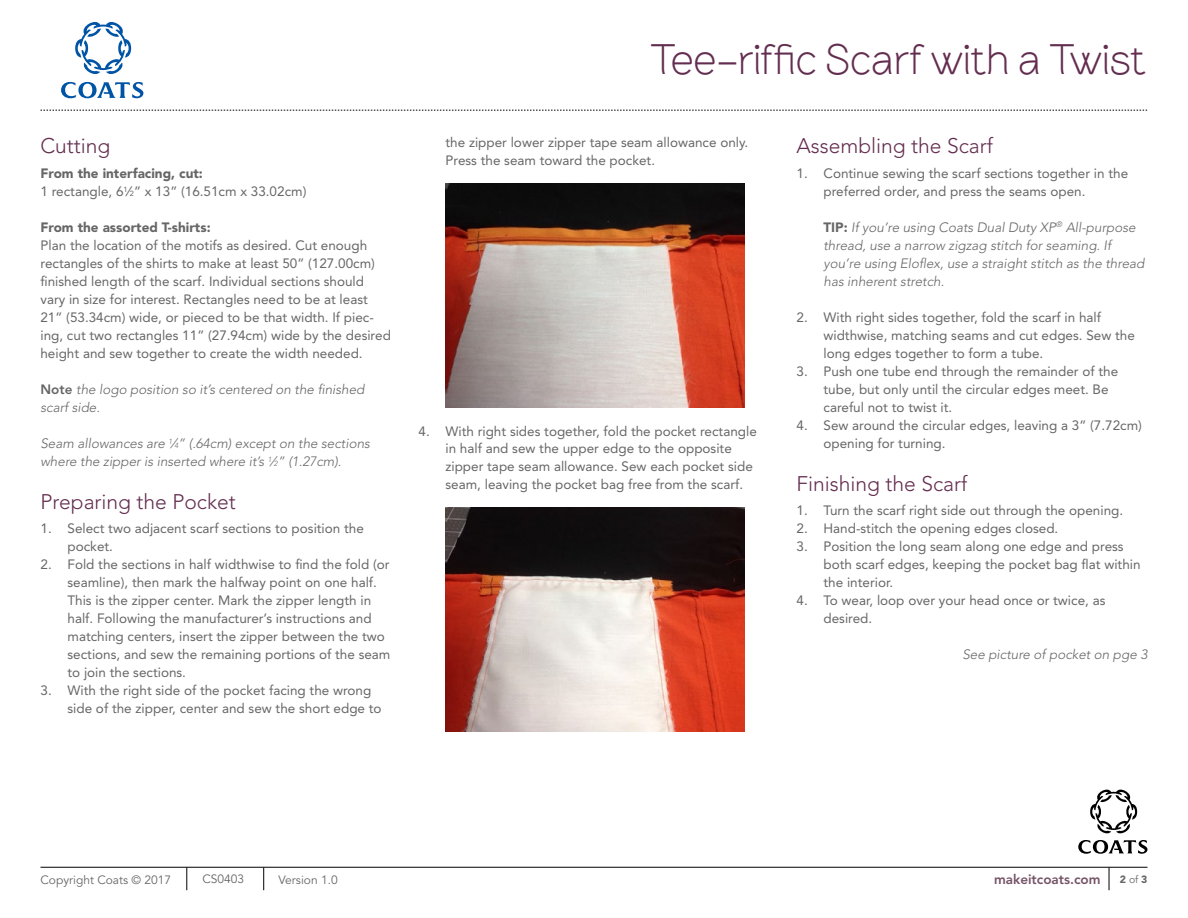
<style>
.page{position:relative;width:1188px;height:918px;background:#fff}
.page>*{position:absolute;margin:0;border:0;box-sizing:border-box;transform-origin:0 0}
.t1{font:300 43.5px "Brownstone Sans";letter-spacing:-.005em;color:#632d4f}
.t2{font:300 21px "Avenir LT Std";color:#632d4f}
.t3{font:13.5px/18px "Avenir LT Std";color:#666}
.t4{font:italic 300 13.5px/18px "Avenir LT Std";color:#666}
.t5{font:900 13.5px "Avenir LT Std";color:#666}
.t6{font:800 13.5px "Avenir LT Std";color:#755267}
.t7{font:12px "Avenir LT Std";color:#666}
.t8{font:900 10.5px "Avenir LT Std";color:#666}
.s1{font-weight:900}
.s2{font-size:7.35px}
.s3{font-weight:800;font-style:normal}
.s4{font-weight:900;font-style:normal}
.s5{font-weight:400}
</style>
<div class="page">
<svg style="left:1078px;top:840px;width:70px;height:14px"></svg>
<svg style="left:1090px;top:790px;width:47px;height:44px"></svg>
<img style="left:446px;top:184px;width:299px;height:223px">
<img style="left:446px;top:508px;width:299px;height:223px">
<svg style="left:40px;top:110px;width:1108px;height:1px"></svg>
<svg style="left:1109px;top:868px;width:1px;height:22px"></svg>
<hr style="left:40px;top:867px;width:1108px;height:1px;background:#000">
<svg style="left:61px;top:82px;width:82px;height:16px"></svg>
<svg style="left:75px;top:22px;width:56px;height:52px"></svg>
<svg style="left:187px;top:867px;width:1px;height:23px"></svg>
<svg style="left:263px;top:867px;width:1px;height:23px"></svg>
<h2 class="t2" style="left:40px;top:134px;width:71px">Cutting</h2>
<p class="t3" style="left:40px;top:164px;width:267px"><span class="s1">From the interfacing, cut:<br></span>1 rectangle, 6<sup>1</sup>⁄<span class="s2">2</span>” x 13” (16.51cm x 33.02cm)</p>
<p class="t5" style="left:40px;top:219px;width:172px">From the assorted T-shirts:</p>
<p class="t3" style="left:40px;top:236px;width:352px">Plan the location of the motifs as desired. Cut enough rectangles of the shirts to make at least 50” (127.00cm) finished length of the scarf. Individual sections should vary in size for interest. Rectangles need to be at least 21” (53.34cm) wide, or pieced to be that width. If piec&shy;ing, cut two rectangles 11” (27.94cm) wide by the desired height and sew together to create the width needed.</p>
<p class="t4" style="left:40px;top:380px;width:325px"><span class="s3">Note</span> the logo position so it’s centered on the finished scarf side.</p>
<p class="t4" style="left:40px;top:435px;width:331px">Seam allowances are <sup>1</sup>⁄<span class="s2">4</span>” (.64cm) except on the sections where the zipper is inserted where it’s <sup>1</sup>⁄<span class="s2">2</span>” (1.27cm).</p>
<h2 class="t2" style="left:40px;top:489px;width:197px">Preparing the Pocket</h2>
<p class="t3" style="left:68px;top:520px;width:298px;text-indent:-27px">1. Select two adjacent scarf sections to position the pocket.</p>
<p class="t3" style="left:68px;top:556px;width:324px;text-indent:-27px">2. Fold the sections in half widthwise to find the fold (or seamline), then mark the halfway point on one half.<br>This is the zipper center. Mark the zipper length in half. Following the manufacturer’s instructions and matching centers, insert the zipper between the two sections, and sew the remaining portions of the seam to join the sections.</p>
<p class="t3" style="left:68px;top:682px;width:316px;text-indent:-27px">3. With the right side of the pocket facing the wrong side of the zipper, center and sew the short edge to</p>
<h1 class="t1" style="left:651px;top:34px;width:496px">Tee-riffic Scarf with a Twist</h1>
<p class="t3" style="left:446px;top:134px;width:304px">the zipper lower zipper tape seam allowance only.<br>Press the seam toward the pocket.</p>
<p class="t3" style="left:446px;top:422px;width:313px;text-indent:-27px">4. With right sides together, fold the pocket rectangle in half and sew the upper edge to the opposite zipper tape seam allowance. Sew each pocket side seam, leaving the pocket bag free from the scarf.</p>
<h2 class="t2" style="left:796px;top:134px;width:198px">Assembling the Scarf</h2>
<p class="t3" style="left:823px;top:164px;width:306px;text-indent:-27px">1. Continue sewing the scarf sections together in the preferred order, and press the seams open.</p>
<p class="t4" style="left:823px;top:218px;width:322px"><span class="s4">TIP:</span> If you’re using Coats Dual Duty XP<sup>®</sup> All-purpose thread, use a narrow zigzag stitch for seaming. If you’re using Eloflex, use a straight stitch as the thread has inherent stretch.</p>
<p class="t3" style="left:824px;top:308px;width:313px;text-indent:-27px">2. With right sides together, fold the scarf in half widthwise, matching seams and cut edges. Sew the long edges together to form a tube.</p>
<p class="t3" style="left:824px;top:362px;width:296px;text-indent:-27px">3. Push one tube end through the remainder of the tube, but only until the circular edges meet. Be careful not to twist it.</p>
<p class="t3" style="left:824px;top:416px;width:320px;text-indent:-27px">4. Sew around the circular edges, leaving a 3” (7.72cm) opening for turning.</p>
<h2 class="t2" style="left:796px;top:471px;width:172px">Finishing the Scarf</h2>
<p class="t3" style="left:796px;top:502px;width:328px">1. Turn the scarf right side out through the opening.</p>
<p class="t3" style="left:796px;top:520px;width:263px">2. Hand-stitch the opening edges closed.</p>
<p class="t3" style="left:823px;top:538px;width:319px;text-indent:-27px">3. Position the long seam along one edge and press both scarf edges, keeping the pocket bag flat within the interior.</p>
<p class="t3" style="left:823px;top:592px;width:284px;text-indent:-27px">4. To wear, loop over your head once or twice, as desired.</p>
<p class="t4" style="left:962px;top:646px;width:187px">See picture of pocket on pge 3</p>
<p class="t7" style="left:40px;top:873px;width:132px">Copyright Coats © 2017</p>
<p class="t7" style="left:202px;top:872px;width:43px">CS0403</p>
<p class="t7" style="left:279px;top:873px;width:61px">Version 1.0</p>
<p class="t6" style="left:994px;top:872px;width:108px">makeitcoats.com</p>
<p class="t8" style="left:1120px;top:873px;width:29px">2 <span class="s5">of</span> 3</p>
</div>
